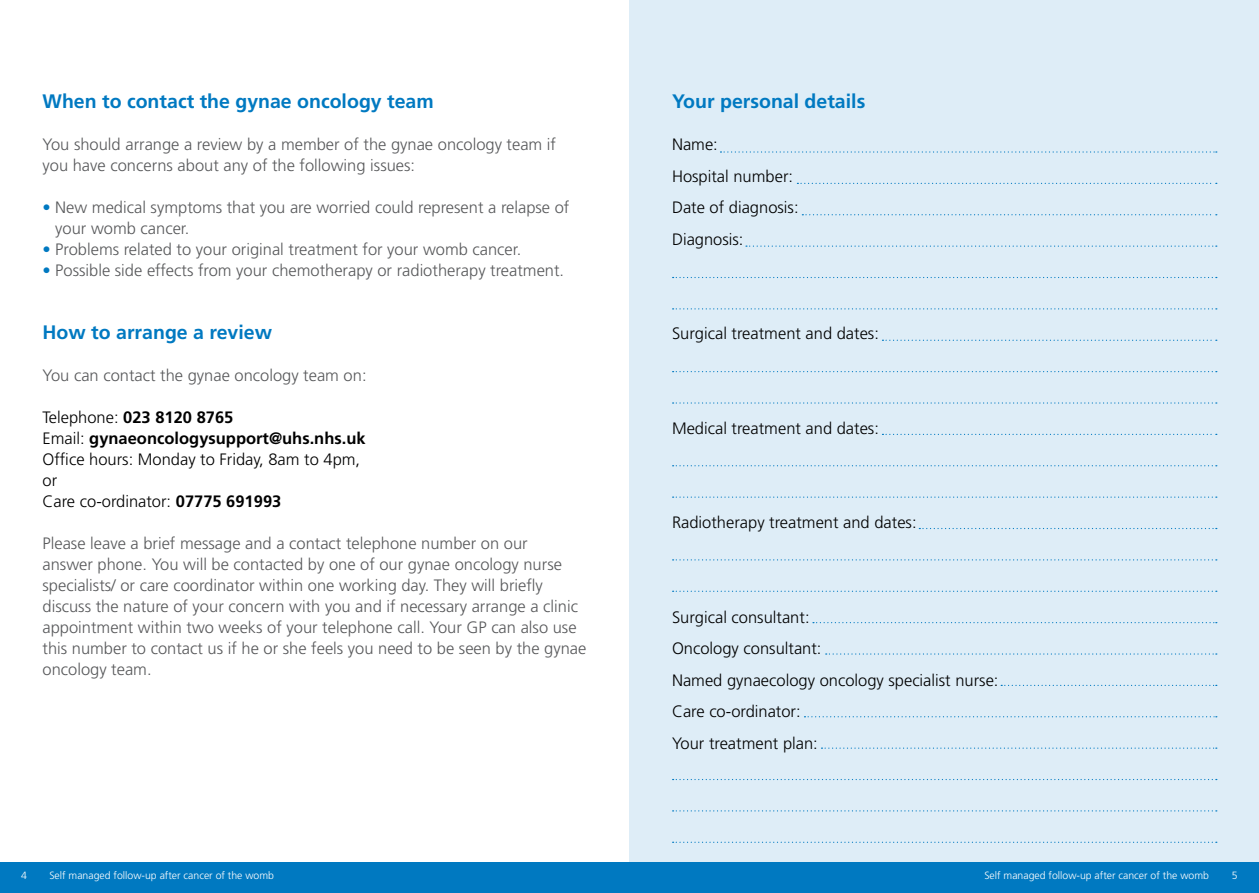
<style>
.page{position:relative;width:1259px;height:893px;background:#fff}
.page>*{position:absolute;margin:0;border:0;box-sizing:border-box;transform-origin:0 0}
.t1{font:700 19.5px "Frutiger";color:#0079c1}
.t2{font:300 16.5px/21px "Frutiger";color:#58595b}
.t3{font:300 16.5px/31.5px "Frutiger";color:#000}
.t4{font:300 10.5px "Frutiger";color:#fff}
.s1{color:#0079c1}
.s2{font-weight:700}
</style>
<div class="page">
<div style="left:629px;top:0;width:630px;height:893px;background:#deedf7"></div>
<svg style="left:720px;top:151px;width:496px;height:2px"></svg>
<svg style="left:672px;top:277px;width:544px;height:1px"></svg>
<svg style="left:672px;top:402px;width:544px;height:2px"></svg>
<svg style="left:919px;top:528px;width:297px;height:1px"></svg>
<svg style="left:825px;top:653px;width:391px;height:2px"></svg>
<svg style="left:672px;top:779px;width:544px;height:1px"></svg>
<svg style="left:797px;top:183px;width:419px;height:1px"></svg>
<svg style="left:672px;top:308px;width:544px;height:1px"></svg>
<svg style="left:882px;top:434px;width:334px;height:1px"></svg>
<svg style="left:672px;top:559px;width:544px;height:1px"></svg>
<svg style="left:1001px;top:685px;width:215px;height:1px"></svg>
<svg style="left:672px;top:810px;width:544px;height:1px"></svg>
<svg style="left:802px;top:214px;width:414px;height:1px"></svg>
<svg style="left:882px;top:340px;width:334px;height:1px"></svg>
<svg style="left:672px;top:465px;width:544px;height:1px"></svg>
<svg style="left:672px;top:591px;width:544px;height:1px"></svg>
<svg style="left:804px;top:716px;width:412px;height:1px"></svg>
<svg style="left:672px;top:842px;width:544px;height:1px"></svg>
<svg style="left:746px;top:246px;width:470px;height:1px"></svg>
<svg style="left:672px;top:371px;width:544px;height:1px"></svg>
<svg style="left:672px;top:497px;width:544px;height:1px"></svg>
<svg style="left:813px;top:622px;width:403px;height:1px"></svg>
<svg style="left:821px;top:747px;width:395px;height:2px"></svg>
<div style="left:617px;top:862px;width:642px;height:31px;background:#0079c1"></div>
<div style="left:0;top:862px;width:642px;height:31px;background:#0079c1"></div>
<p class="t1" style="left:43px;top:90px;width:393px">When to contact the gynae oncology team</p>
<p class="t2" style="left:43px;top:134px;width:515px">You should arrange a review by a member of the gynae oncology team if you have concerns about any of the following issues:</p>
<p class="t2" style="left:55px;top:197px;width:516px;text-indent:-13px"><span class="s1">•</span> New medical symptoms that you are worried could represent a relapse of your womb cancer.</p>
<p class="t2" style="left:43px;top:239px;width:480px"><span class="s1">•</span> Problems related to your original treatment for your womb cancer.</p>
<p class="t2" style="left:43px;top:260px;width:523px"><span class="s1">•</span> Possible side effects from your chemotherapy or radiotherapy treatment.</p>
<p class="t1" style="left:43px;top:321px;width:231px">How to arrange a review</p>
<p class="t2" style="left:43px;top:365px;width:325px">You can contact the gynae oncology team on:</p>
<p class="t3" style="left:43px;top:407px;width:325px;line-height:21px">Telephone: <span class="s2">023 8120 8765<br></span>Email: <span class="s2">gynaeoncologysupport@uhs.nhs.uk<br></span>Office hours: Monday to Friday, 8am to 4pm, or<br>Care co-ordinator: <span class="s2">07775 691993</span></p>
<p class="t2" style="left:43px;top:533px;width:545px">Please leave a brief message and a contact telephone number on our<br>answer phone. You will be contacted by one of our gynae oncology nurse specialists/ or care coordinator within one working day. They will briefly discuss the nature of your concern with you and if necessary arrange a clinic appointment within two weeks of your telephone call. Your GP can also use this number to contact us if he or she feels you need to be seen by the gynae oncology team.</p>
<p class="t1" style="left:672px;top:90px;width:195px">Your personal details</p>
<p class="t3" style="left:672px;top:129px;width:128px">Name:<br>Hospital number:<br>Date of diagnosis:<br>Diagnosis:</p>
<p class="t3" style="left:672px;top:318px;width:208px">Surgical treatment and dates:</p>
<p class="t3" style="left:672px;top:412px;width:208px">Medical treatment and dates:</p>
<p class="t3" style="left:672px;top:506px;width:246px">Radiotherapy treatment and dates:</p>
<p class="t3" style="left:672px;top:601px;width:328px">Surgical consultant:<br>Oncology consultant:<br>Named gynaecology oncology specialist nurse:<br>Care co-ordinator:<br>Your treatment plan:</p>
<p class="t4" style="left:21px;top:869px;width:7px">4</p>
<p class="t4" style="left:49px;top:869px;width:226px">Self managed follow-up after cancer of the womb</p>
<p class="t4" style="left:984px;top:869px;width:226px">Self managed follow-up after cancer of the womb</p>
<p class="t4" style="left:1231px;top:869px;width:7px">5</p>
</div>
